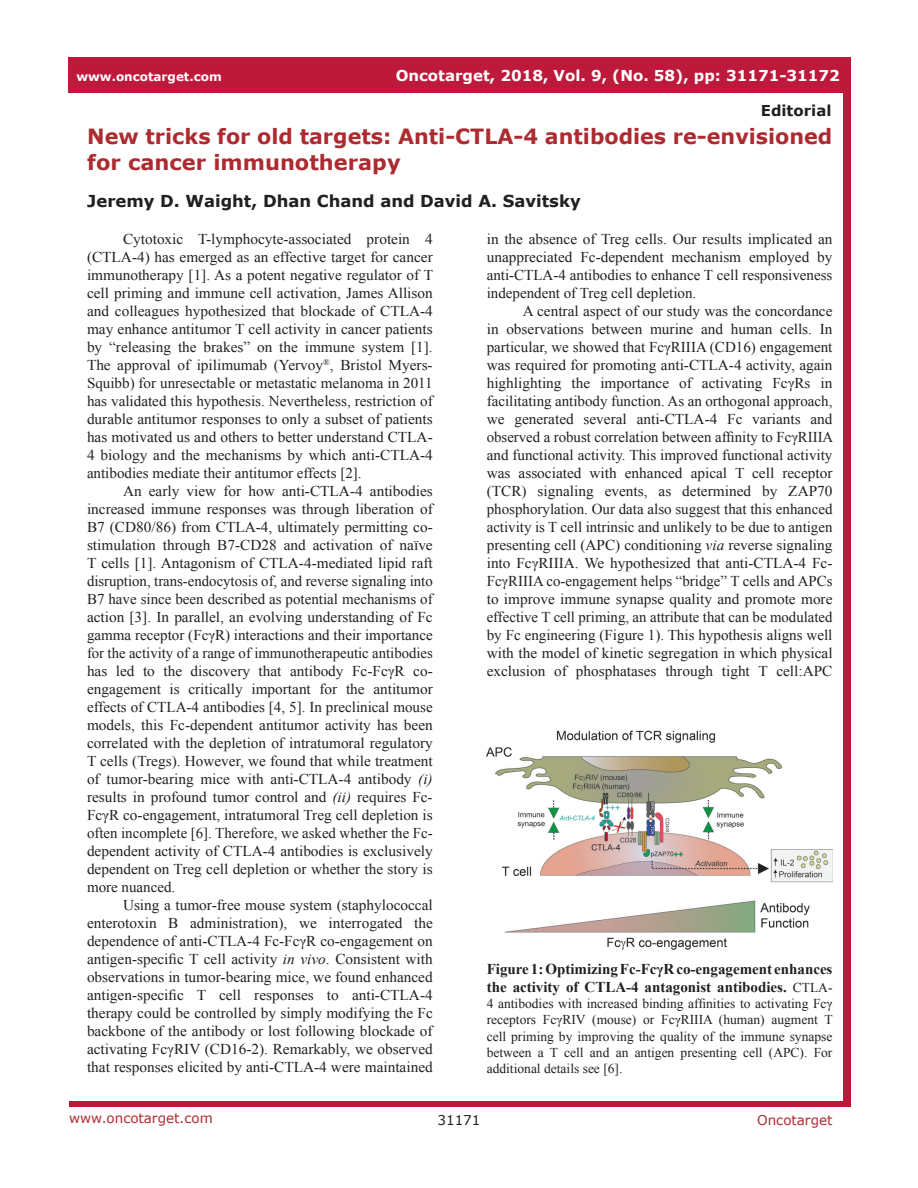
<style>
.page{position:relative;width:918px;height:1188px;background:#fff}
.page>*{position:absolute;margin:0;border:0;box-sizing:border-box;transform-origin:0 0}
.t1{font:700 21px/25.2px "Verdana";color:#ac2b31}
.Authors{font:700 16.5px "Verdana";color:#221f22}
.BodyTextEditorial{font:15px/18px "Times New Roman";color:#221f22;text-align:justify}
.FigureText{font:700 15px/18px "Times New Roman";color:#221f22}
.t2{font:700 15px "Verdana";color:#fff}
.t3{font:700 15px "Verdana";color:#231f20}
.FigureText-2{font:13.5px/16.2px "Times New Roman";color:#221f22;text-align:justify}
.t4{font:13.5px "Verdana";color:#ac2b31}
.t5{font:13.5px "Verdana";color:#221f22}
.t6{font:700 12px "Verdana";color:#fff}
.s1{font-style:italic}
.s2{font-weight:400;font-size:13.5px}
</style>
<div class="page">
<div style="left:69px;top:57px;width:781px;height:36px;background:#bd1a3b"></div>
<img style="left:487px;top:730px;width:345px;height:220px">
<p class="t6" style="left:76px;top:68px;width:147px">www.oncotarget.com</p>
<p class="t2" style="left:396px;top:65px;width:446px">Oncotarget, 2018, Vol. 9, (No. 58), pp: 31171-31172</p>
<p class="t3" style="left:761px;top:100px;width:72px">Editorial</p>
<p class="t1" style="left:87px;top:124px;width:747px">New tricks for old targets: Anti-CTLA-4 antibodies re-envisioned for cancer immunotherapy</p>
<p class="Authors" style="left:87px;top:190px;width:495px">Jeremy D. Waight, Dhan Chand and David A. Savitsky</p>
<p class="BodyTextEditorial" style="left:87px;top:230px;width:348px;text-indent:36px">Cytotoxic T-lymphocyte-associated protein 4 (CTLA-4) has emerged as an effective target for cancer immunotherapy [1]. As a potent negative regulator of T cell priming and immune cell activation, James Allison and colleagues hypothesized that blockade of CTLA-4 may enhance antitumor T cell activity in cancer patients by “releasing the brakes” on the immune system [1].<br>The approval of ipilimumab (Yervoy<sup>®</sup>, Bristol Myers-Squibb) for unresectable or metastatic melanoma in 2011 has validated this hypothesis. Nevertheless, restriction of durable antitumor responses to only a subset of patients has motivated us and others to better understand CTLA-4 biology and the mechanisms by which anti-CTLA-4 antibodies mediate their antitumor effects [2].</p>
<p class="BodyTextEditorial" style="left:87px;top:482px;width:347px;text-indent:36px">An early view for how anti-CTLA-4 antibodies increased immune responses was through liberation of B7 (CD80/86) from CTLA-4, ultimately permitting co&shy;stimulation through B7-CD28 and activation of naïve T cells [1]. Antagonism of CTLA-4-mediated lipid raft disruption, trans-endocytosis of, and reverse signaling into B7 have since been described as potential mechanisms of action [3]. In parallel, an evolving understanding of Fc gamma receptor (FcγR) interactions and their importance for the activity of a range of immunotherapeutic antibodies has led to the discovery that antibody Fc-FcγR co&shy;engagement is critically important for the antitumor effects of CTLA-4 antibodies [4, 5]. In preclinical mouse models, this Fc-dependent antitumor activity has been correlated with the depletion of intratumoral regulatory T cells (Tregs). However, we found that while treatment of tumor-bearing mice with anti-CTLA-4 antibody <span class="s1">(i) </span>results in profound tumor control and <span class="s1">(ii)</span> requires Fc-FcγR co-engagement, intratumoral Treg cell depletion is often incomplete [6]. Therefore, we asked whether the Fc&shy;dependent activity of CTLA-4 antibodies is exclusively dependent on Treg cell depletion or whether the story is more nuanced.</p>
<p class="BodyTextEditorial" style="left:87px;top:896px;width:347px;text-indent:36px">Using a tumor-free mouse system (staphylococcal enterotoxin B administration), we interrogated the dependence of anti-CTLA-4 Fc-FcγR co-engagement on antigen-specific T cell activity <span class="s1">in vivo</span>. Consistent with observations in tumor-bearing mice, we found enhanced antigen-specific T cell responses to anti-CTLA-4 therapy could be controlled by simply modifying the Fc backbone of the antibody or lost following blockade of activating FcγRIV (CD16-2). Remarkably, we observed that responses elicited by anti-CTLA-4 were maintained</p>
<p class="BodyTextEditorial" style="left:487px;top:230px;width:347px">in the absence of Treg cells. Our results implicated an unappreciated Fc-dependent mechanism employed by anti-CTLA-4 antibodies to enhance T cell responsiveness independent of Treg cell depletion.</p>
<p class="BodyTextEditorial" style="left:487px;top:302px;width:348px;text-indent:36px">A central aspect of our study was the concordance in observations between murine and human cells. In particular, we showed that FcγRIIIA (CD16) engagement was required for promoting anti-CTLA-4 activity, again highlighting the importance of activating FcγRs in facilitating antibody function. As an orthogonal approach, we generated several anti-CTLA-4 Fc variants and observed a robust correlation between affinity to FcγRIIIA and functional activity. This improved functional activity was associated with enhanced apical T cell receptor (TCR) signaling events, as determined by ZAP70 phosphorylation. Our data also suggest that this enhanced activity is T cell intrinsic and unlikely to be due to antigen presenting cell (APC) conditioning <span class="s1">via</span> reverse signaling into FcγRIIIA. We hypothesized that anti-CTLA-4 Fc-FcγRIIIA co-engagement helps “bridge” T cells and APCs to improve immune synapse quality and promote more effective T cell priming, an attribute that can be modulated by Fc engineering (Figure 1). This hypothesis aligns well with the model of kinetic segregation in which physical exclusion of phosphatases through tight T cell:APC</p>
<p class="FigureText" style="left:487px;top:960px;width:347px">Figure 1: Optimizing Fc-FcγR co-engagement enhances the activity of CTLA-4 antagonist antibodies. <span class="s2">CTLA-</span></p>
<p class="FigureText-2" style="left:487px;top:995px;width:347px">4 antibodies with increased binding affinities to activating Fcγ receptors FcγRIV (mouse) or FcγRIIIA (human) augment T cell priming by improving the quality of the immune synapse between a T cell and an antigen presenting cell (APC). For additional details see [6].</p>
<p class="t4" style="left:69px;top:1109px;width:145px">www.oncotarget.com</p>
<p class="t5" style="left:438px;top:1111px;width:44px">31171</p>
<p class="t4" style="left:757px;top:1111px;width:77px">Oncotarget</p>
</div>
